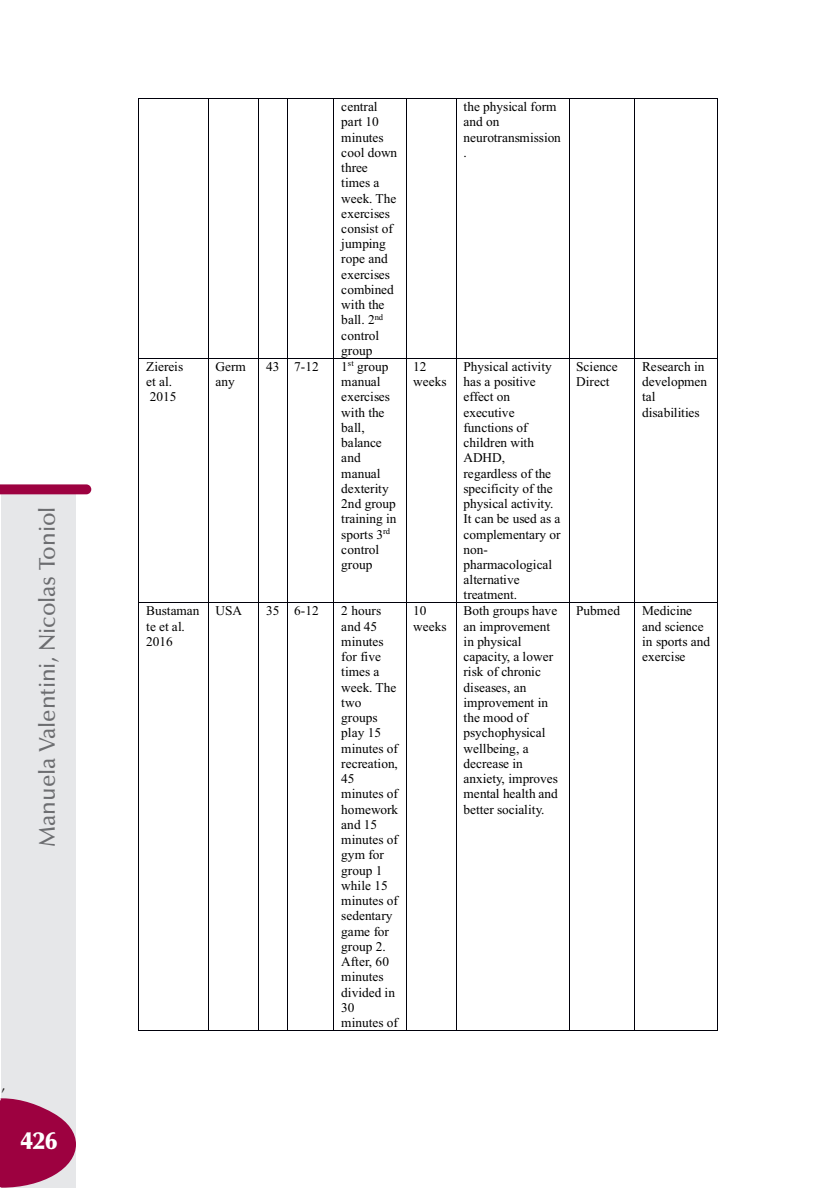
<style>
.page{position:relative;width:819px;height:1191px;background:#fff}
.page>*{position:absolute;margin:0;border:0;box-sizing:border-box;transform-origin:0 0}
.t1{font:900 24.5px "Optima";color:#fff}
.t2{font:500 22.75px "Optima";color:#6c6d70}
.t3{font:500 14.88px "Optima";color:#231f20}
.t4{font:13.3px/15.2px "Times New Roman";color:#000}
</style>
<div class="page">
<hr style="left:139px;top:98px;width:69px;height:1px;background:#00000a">
<hr style="left:209px;top:98px;width:49px;height:1px;background:#00000a">
<svg style="left:258px;top:98px;width:29px;height:1px"></svg>
<hr style="left:287px;top:98px;width:46px;height:1px;background:#00000a">
<hr style="left:334px;top:98px;width:72px;height:1px;background:#00000a">
<hr style="left:406px;top:98px;width:50px;height:1px;background:#00000a">
<hr style="left:456px;top:98px;width:113px;height:1px;background:#00000a">
<hr style="left:569px;top:98px;width:65px;height:1px;background:#00000a">
<hr style="left:635px;top:98px;width:81px;height:1px;background:#00000a">
<hr style="left:138px;top:99px;width:1px;height:259px;background:#00000a">
<hr style="left:208px;top:99px;width:1px;height:259px;background:#00000a">
<hr style="left:258px;top:99px;width:1px;height:259px;background:#00000a">
<hr style="left:287px;top:99px;width:1px;height:259px;background:#00000a">
<hr style="left:333px;top:99px;width:1px;height:259px;background:#00000a">
<hr style="left:406px;top:99px;width:1px;height:259px;background:#00000a">
<hr style="left:456px;top:99px;width:1px;height:259px;background:#00000a">
<hr style="left:569px;top:99px;width:1px;height:259px;background:#00000a">
<hr style="left:634px;top:99px;width:1px;height:259px;background:#00000a">
<hr style="left:716px;top:99px;width:1px;height:259px;background:#00000a">
<hr style="left:139px;top:358px;width:69px;height:1px;background:#00000a">
<hr style="left:209px;top:358px;width:49px;height:1px;background:#00000a">
<svg style="left:259px;top:358px;width:28px;height:1px"></svg>
<hr style="left:287px;top:358px;width:46px;height:1px;background:#00000a">
<hr style="left:334px;top:358px;width:72px;height:1px;background:#00000a">
<hr style="left:406px;top:358px;width:50px;height:1px;background:#00000a">
<hr style="left:456px;top:358px;width:113px;height:1px;background:#00000a">
<hr style="left:569px;top:358px;width:65px;height:1px;background:#00000a">
<hr style="left:635px;top:358px;width:81px;height:1px;background:#00000a">
<hr style="left:138px;top:358px;width:1px;height:244px;background:#00000a">
<hr style="left:208px;top:358px;width:1px;height:244px;background:#00000a">
<hr style="left:258px;top:358px;width:1px;height:244px;background:#00000a">
<hr style="left:287px;top:358px;width:1px;height:244px;background:#00000a">
<hr style="left:333px;top:358px;width:1px;height:244px;background:#00000a">
<hr style="left:406px;top:358px;width:1px;height:244px;background:#00000a">
<hr style="left:456px;top:358px;width:1px;height:244px;background:#00000a">
<hr style="left:569px;top:358px;width:1px;height:244px;background:#00000a">
<hr style="left:634px;top:358px;width:1px;height:244px;background:#00000a">
<hr style="left:716px;top:358px;width:1px;height:244px;background:#00000a">
<hr style="left:139px;top:602px;width:69px;height:1px;background:#00000a">
<hr style="left:209px;top:602px;width:49px;height:1px;background:#00000a">
<svg style="left:258px;top:602px;width:29px;height:1px"></svg>
<hr style="left:287px;top:602px;width:46px;height:1px;background:#00000a">
<hr style="left:334px;top:602px;width:72px;height:1px;background:#00000a">
<hr style="left:406px;top:602px;width:50px;height:1px;background:#00000a">
<hr style="left:456px;top:602px;width:113px;height:1px;background:#00000a">
<hr style="left:569px;top:602px;width:65px;height:1px;background:#00000a">
<hr style="left:635px;top:602px;width:81px;height:1px;background:#00000a">
<hr style="left:138px;top:603px;width:1px;height:427px;background:#00000a">
<hr style="left:139px;top:1030px;width:69px;height:1px;background:#00000a">
<hr style="left:208px;top:603px;width:1px;height:427px;background:#00000a">
<hr style="left:209px;top:1030px;width:49px;height:1px;background:#00000a">
<hr style="left:258px;top:603px;width:1px;height:427px;background:#00000a">
<hr style="left:287px;top:603px;width:1px;height:427px;background:#00000a">
<svg style="left:258px;top:1030px;width:29px;height:1px"></svg>
<hr style="left:287px;top:1030px;width:46px;height:1px;background:#00000a">
<hr style="left:333px;top:603px;width:1px;height:427px;background:#00000a">
<hr style="left:334px;top:1030px;width:72px;height:1px;background:#00000a">
<hr style="left:406px;top:603px;width:1px;height:427px;background:#00000a">
<hr style="left:406px;top:1030px;width:50px;height:1px;background:#00000a">
<hr style="left:456px;top:603px;width:1px;height:427px;background:#00000a">
<hr style="left:456px;top:1030px;width:113px;height:1px;background:#00000a">
<hr style="left:569px;top:603px;width:1px;height:427px;background:#00000a">
<hr style="left:569px;top:1030px;width:65px;height:1px;background:#00000a">
<hr style="left:634px;top:603px;width:1px;height:427px;background:#00000a">
<hr style="left:635px;top:1030px;width:81px;height:1px;background:#00000a">
<hr style="left:716px;top:603px;width:1px;height:427px;background:#00000a">
<div style="left:2px;top:492px;width:74px;height:695px;background:#e6e7e9"></div>
<svg style="left:0;top:484px;width:91px;height:10px"></svg>
<svg style="left:0;top:1097px;width:76px;height:90px"></svg>
<h2 class="t2" style="left:38px;top:847px;width:342px;rotate:-90deg">Manuela Valentini, Nicolas Toniol</h2>
<p class="t3" style="left:2px;top:1079px;width:5px">,</p>
<h1 class="t1" style="left:21px;top:1131px;width:38px">426</h1>
<p class="t4" style="left:341px;top:99px;width:57px">central part 10 minutes cool down three times a week. The exercises consist of jumping rope and exercises combined with the ball. 2<sup>nd </sup>control group</p>
<p class="t4" style="left:463px;top:99px;width:99px">the physical form and on neurotransmission .</p>
<p class="t4" style="left:146px;top:359px;width:39px">Ziereis et al.<br>2015</p>
<p class="t4" style="left:215px;top:359px;width:32px">Germ any</p>
<p class="t4" style="left:266px;top:359px;width:54px">43 7-12</p>
<p class="t4" style="left:341px;top:359px;width:57px">1<sup>st</sup> group manual exercises with the ball, balance and manual dexterity<br>2nd group training in sports 3<sup>rd </sup>control group</p>
<p class="t4" style="left:413px;top:359px;width:35px">12 weeks</p>
<p class="t4" style="left:463px;top:359px;width:98px">Physical activity has a positive effect on executive functions of children with<br>ADHD, regardless of the specificity of the physical activity.<br>It can be used as a complementary or non&shy;pharmacological alternative treatment.</p>
<p class="t4" style="left:576px;top:359px;width:43px">Science<br>Direct</p>
<p class="t4" style="left:642px;top:359px;width:67px">Research in developmen tal disabilities</p>
<p class="t4" style="left:146px;top:603px;width:55px">Bustaman te et al.<br>2016</p>
<p class="t4" style="left:215px;top:603px;width:28px">USA</p>
<p class="t4" style="left:266px;top:603px;width:54px">35 6-12</p>
<p class="t4" style="left:341px;top:603px;width:58px">2 hours and 45 minutes for five times a week. The two groups play 15 minutes of recreation,<br>45 minutes of homework and 15 minutes of gym for group 1 while 15 minutes of sedentary game for group 2.<br>After, 60 minutes divided in<br>30 minutes of</p>
<p class="t4" style="left:413px;top:603px;width:35px">10 weeks</p>
<p class="t4" style="left:463px;top:603px;width:96px">Both groups have an improvement in physical capacity, a lower risk of chronic diseases, an improvement in the mood of psychophysical wellbeing, a decrease in anxiety, improves mental health and better sociality.</p>
<p class="t4" style="left:576px;top:603px;width:45px">Pubmed</p>
<p class="t4" style="left:642px;top:603px;width:70px">Medicine and science in sports and exercise</p>
</div>
